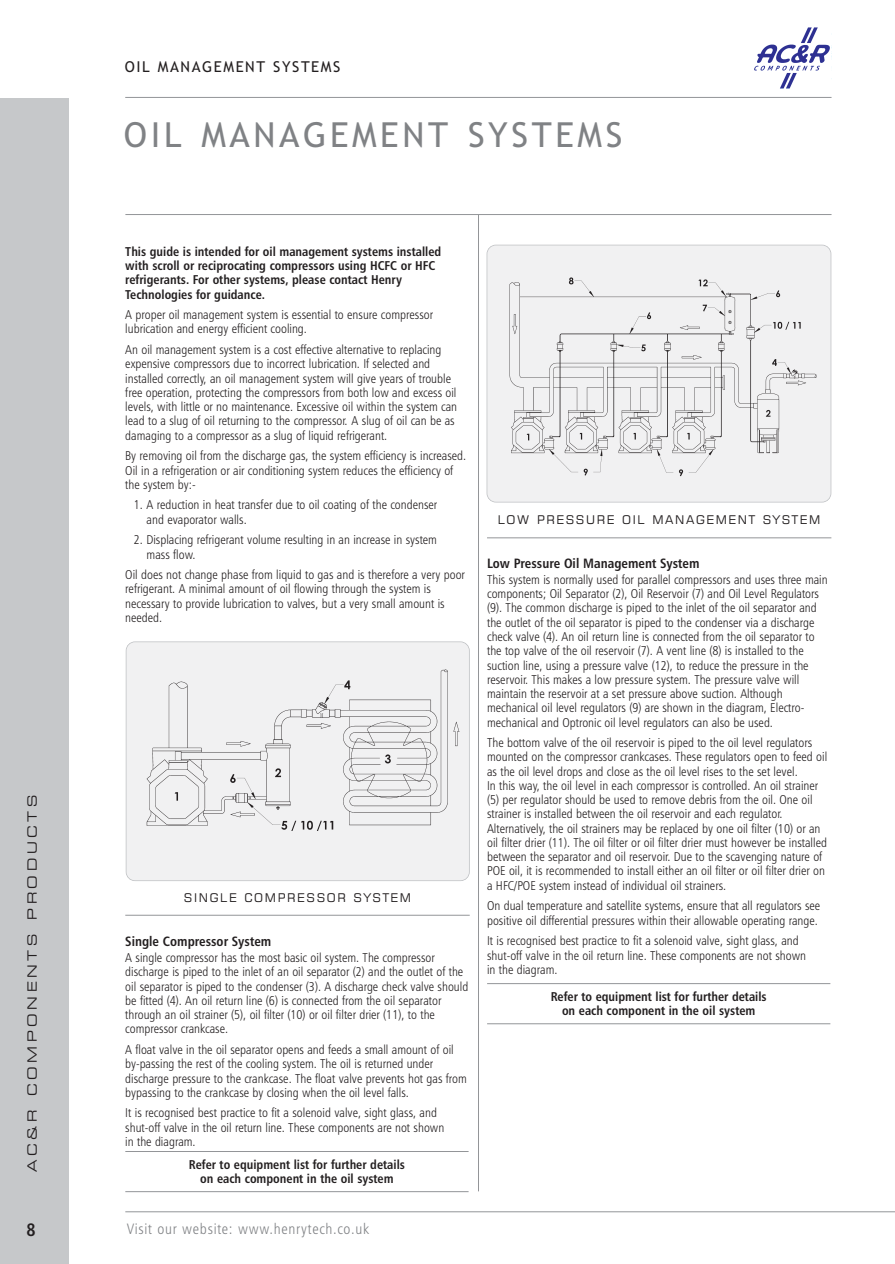
<style>
.page{position:relative;width:895px;height:1264px;background:#fff}
.page>*{position:absolute;margin:0;border:0;box-sizing:border-box;transform-origin:0 0}
.t1{font:34.5px "Trebuchet MS";letter-spacing:.105em;color:#808285}
.t2{font:18px "Humanist 777 BT Bold Condensed B";color:#231f20}
.t3{font:15px "Humanist 777 BT Light Condensed B";letter-spacing:.05em;color:#808285}
.t4{font:15px "Trebuchet MS";letter-spacing:.105em;color:#231f20}
.t5{font:13.5px "Humanist 777 BT Bold Condensed B";color:#231f20}
.t6{font:12.75px/14.2px "Humanist 777 BT Light Condensed B";color:#231f20}
.t7{font:12.75px/14.2px "Humanist 777 BT Bold Condensed B";color:#231f20;text-align:center}
.t8{font:expanded 12.75px "Square 721 BT";letter-spacing:.285em;color:#231f20}
.t9{font:12px "Square 721 BT";letter-spacing:.135em;color:#231f20}
</style>
<div class="page">
<div style="left:126px;top:642px;width:343px;height:238px;background:#f1f1f2;border-radius:9px"></div>
<div style="left:126px;top:641px;width:343px;height:240px;border:2px solid #bbbdc0;border-radius:9px"></div>
<div style="left:487px;top:245px;width:343px;height:256px;background:#f1f1f2;border-radius:9px"></div>
<div style="left:486px;top:245px;width:345px;height:257px;border:2px solid #bbbdc0;border-radius:9px"></div>
<hr style="left:487px;top:537px;width:344px;height:1px;background:#939598">
<hr style="left:125px;top:915px;width:344px;height:1px;background:#939598">
<hr style="left:125px;top:1151px;width:343px;height:1px;background:#939598">
<hr style="left:125px;top:1191px;width:343px;height:1px;background:#939598">
<hr style="left:487px;top:983px;width:343px;height:1px;background:#939598">
<hr style="left:487px;top:1023px;width:343px;height:1px;background:#939598">
<div style="left:0;top:98px;width:68px;height:1165px;background:#c6c8ca"></div>
<hr style="left:125px;top:1211px;width:769px;height:1px;background:#939598">
<hr style="left:125px;top:214px;width:706px;height:1px;background:#939598">
<hr style="left:125px;top:97px;width:706px;height:1px;background:#939598">
<img style="left:754px;top:27px;width:76px;height:62px">
<hr style="left:478px;top:214px;width:1px;height:977px;background:#939598">
<img style="left:146px;top:670px;width:313px;height:160px">
<img style="left:509px;top:277px;width:307px;height:199px">
<p class="t4" style="left:125px;top:58px;width:217px">OIL MANAGEMENT SYSTEMS</p>
<p class="t8" style="left:27px;top:1171px;width:378px;rotate:-90deg">AC&amp;R COMPONENTS PRODUCTS</p>
<h1 class="t1" style="left:124px;top:115px;width:500px">OIL MANAGEMENT SYSTEMS</h1>
<p class="t7" style="left:125px;top:245px;width:317px;text-align:left">This guide is intended for oil management systems installed with scroll or reciprocating compressors using HCFC or HFC refrigerants. For other systems, please contact Henry Technologies for guidance.</p>
<p class="t6" style="left:125px;top:309px;width:309px">A proper oil management system is essential to ensure compressor lubrication and energy efficient cooling.</p>
<p class="t6" style="left:125px;top:343px;width:333px">An oil management system is a cost effective alternative to replacing expensive compressors due to incorrect lubrication. If selected and installed correctly, an oil management system will give years of trouble free operation, protecting the compressors from both low and excess oil levels, with little or no maintenance. Excessive oil within the system can lead to a slug of oil returning to the compressor. A slug of oil can be as damaging to a compressor as a slug of liquid refrigerant.</p>
<p class="t6" style="left:125px;top:450px;width:342px">By removing oil from the discharge gas, the system efficiency is increased.<br>Oil in a refrigeration or air conditioning system reduces the efficiency of the system by:-</p>
<p class="t6" style="left:146px;top:499px;width:292px;text-indent:-13px">1. A reduction in heat transfer due to oil coating of the condenser and evaporator walls.</p>
<p class="t6" style="left:146px;top:534px;width:292px;text-indent:-13px">2. Displacing refrigerant volume resulting in an increase in system mass flow.</p>
<p class="t6" style="left:125px;top:568px;width:341px">Oil does not change phase from liquid to gas and is therefore a very poor refrigerant. A minimal amount of oil flowing through the system is necessary to provide lubrication to valves, but a very small amount is needed.</p>
<p class="t9" style="left:184px;top:893px;width:228px">SINGLE COMPRESSOR SYSTEM</p>
<p class="t5" style="left:125px;top:935px;width:147px">Single Compressor System</p>
<p class="t6" style="left:125px;top:951px;width:344px">A single compressor has the most basic oil system. The compressor discharge is piped to the inlet of an oil separator (2) and the outlet of the oil separator is piped to the condenser (3). A discharge check valve should be fitted (4). An oil return line (6) is connected from the oil separator through an oil strainer (5), oil filter (10) or oil filter drier (11), to the compressor crankcase.</p>
<p class="t6" style="left:125px;top:1043px;width:343px">A float valve in the oil separator opens and feeds a small amount of oil by-passing the rest of the cooling system. The oil is returned under discharge pressure to the crankcase. The float valve prevents hot gas from bypassing to the crankcase by closing when the oil level falls.</p>
<p class="t6" style="left:125px;top:1106px;width:320px">It is recognised best practice to fit a solenoid valve, sight glass, and shut-off valve in the oil return line. These components are not shown in the diagram.</p>
<p class="t7" style="left:189px;top:1158px;width:217px">Refer to equipment list for further details on each component in the oil system</p>
<p class="t9" style="left:497px;top:515px;width:324px">LOW PRESSURE OIL MANAGEMENT SYSTEM</p>
<p class="t5" style="left:487px;top:557px;width:214px">Low Pressure Oil Management System</p>
<p class="t6" style="left:487px;top:573px;width:342px">This system is normally used for parallel compressors and uses three main components; Oil Separator (2), Oil Reservoir (7) and Oil Level Regulators (9). The common discharge is piped to the inlet of the oil separator and the outlet of the oil separator is piped to the condenser via a discharge check valve (4). An oil return line is connected from the oil separator to the top valve of the oil reservoir (7). A vent line (8) is installed to the suction line, using a pressure valve (12), to reduce the pressure in the reservoir. This makes a low pressure system. The pressure valve will maintain the reservoir at a set pressure above suction. Although mechanical oil level regulators (9) are shown in the diagram, Electro&shy;mechanical and Optronic oil level regulators can also be used.</p>
<p class="t6" style="left:487px;top:736px;width:341px">The bottom valve of the oil reservoir is piped to the oil level regulators mounted on the compressor crankcases. These regulators open to feed oil as the oil level drops and close as the oil level rises to the set level.<br>In this way, the oil level in each compressor is controlled. An oil strainer (5) per regulator should be used to remove debris from the oil. One oil strainer is installed between the oil reservoir and each regulator.<br>Alternatively, the oil strainers may be replaced by one oil filter (10) or an oil filter drier (11). The oil filter or oil filter drier must however be installed between the separator and oil reservoir. Due to the scavenging nature of POE oil, it is recommended to install either an oil filter or oil filter drier on a HFC/POE system instead of individual oil strainers.</p>
<p class="t6" style="left:487px;top:899px;width:334px">On dual temperature and satellite systems, ensure that all regulators see positive oil differential pressures within their allowable operating range.</p>
<p class="t6" style="left:487px;top:934px;width:320px">It is recognised best practice to fit a solenoid valve, sight glass, and shut-off valve in the oil return line. These components are not shown in the diagram.</p>
<p class="t7" style="left:550px;top:990px;width:217px">Refer to equipment list for further details on each component in the oil system</p>
<h2 class="t2" style="left:26px;top:1221px;width:11px">8</h2>
<p class="t3" style="left:127px;top:1222px;width:244px">Visit our website: www.henrytech.co.uk</p>
</div>
